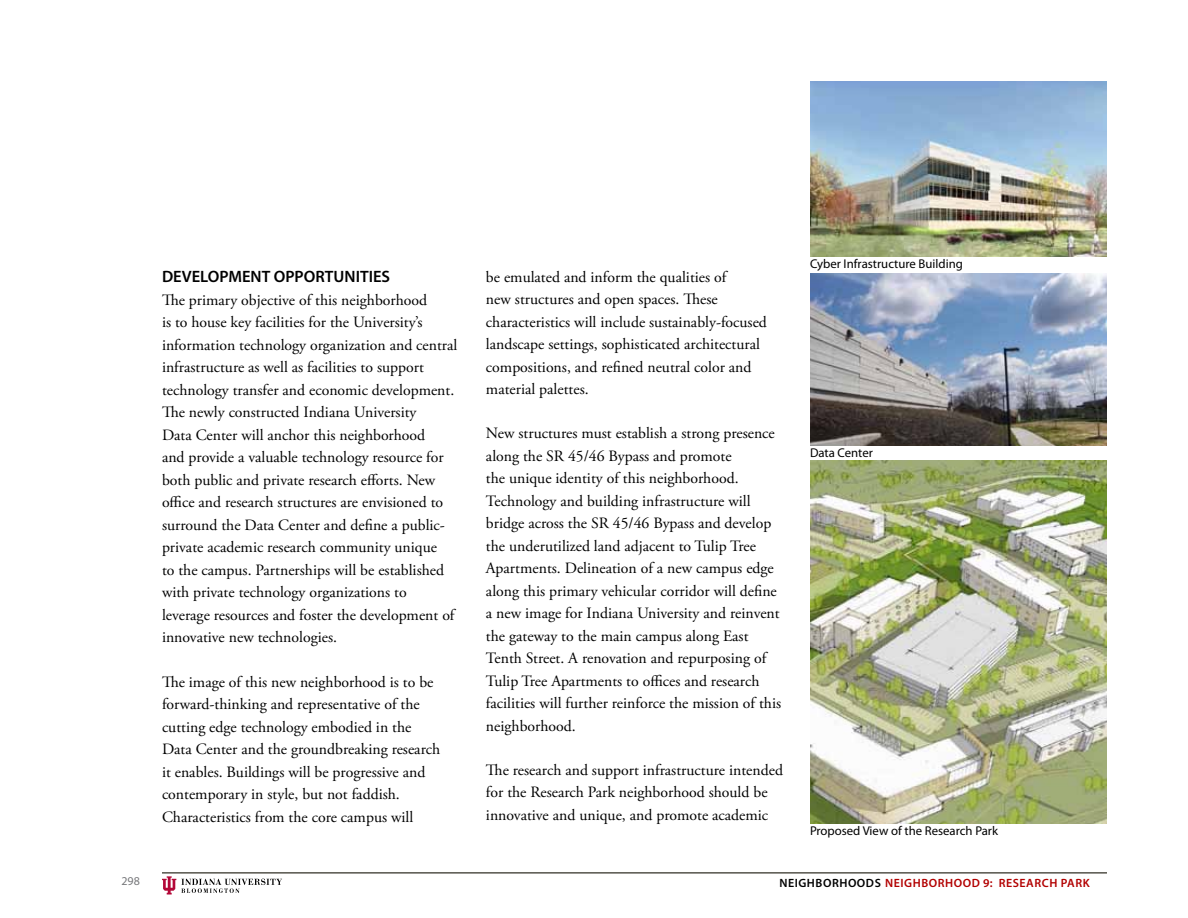
<style>
.page{position:relative;width:1188px;height:918px;background:#fff}
.page>*{position:absolute;margin:0;border:0;box-sizing:border-box;transform-origin:0 0}
.t1{font:600 16.5px "Myriad Pro";color:#000}
.t2{font:15.75px/22.5px "Adobe Garamond Pro";color:#000}
.t3{font:12.75px "Myriad Pro";color:#000}
.t4{font:600 12px "Myriad Pro";letter-spacing:.045em;color:#b20000}
.t5{font:600 12px "Myriad Pro";color:#000}
.t6{font:12px "Myriad Pro";color:#77787b}
</style>
<div class="page">
<hr style="left:162px;top:872px;width:945px;height:2px;background:#54534a">
<svg style="left:162px;top:876px;width:120px;height:19px"></svg>
<img style="left:811px;top:81px;width:296px;height:175px">
<img style="left:810px;top:460px;width:297px;height:364px">
<img style="left:810px;top:273px;width:296px;height:173px">
<p class="t1" style="left:162px;top:266px;width:230px">DEVELOPMENT OPPORTUNITIES</p>
<p class="t2" style="left:162px;top:289px;width:297px">The primary objective of this neighborhood<br>is to house key facilities for the University’s information technology organization and central infrastructure as well as facilities to support technology transfer and economic development.<br>The newly constructed Indiana University<br>Data Center will anchor this neighborhood<br>and provide a valuable technology resource for both public and private research efforts. New office and research structures are envisioned to surround the Data Center and define a public&shy;private academic research community unique<br>to the campus. Partnerships will be established with private technology organizations to leverage resources and foster the development of innovative new technologies.</p>
<p class="t2" style="left:162px;top:671px;width:280px">The image of this new neighborhood is to be forward-thinking and representative of the cutting edge technology embodied in the Data Center and the groundbreaking research it enables. Buildings will be progressive and contemporary in style, but not faddish.<br>Characteristics from the core campus will</p>
<p class="t2" style="left:486px;top:266px;width:282px">be emulated and inform the qualities of<br>new structures and open spaces. These characteristics will include sustainably-focused landscape settings, sophisticated architectural compositions, and refined neutral color and material palettes.</p>
<p class="t2" style="left:486px;top:423px;width:297px">New structures must establish a strong presence along the SR 45/46 Bypass and promote<br>the unique identity of this neighborhood.<br>Technology and building infrastructure will bridge across the SR 45/46 Bypass and develop the underutilized land adjacent to Tulip Tree Apartments. Delineation of a new campus edge along this primary vehicular corridor will define a new image for Indiana University and reinvent the gateway to the main campus along East Tenth Street. A renovation and repurposing of Tulip Tree Apartments to offices and research facilities will further reinforce the mission of this neighborhood.</p>
<p class="t2" style="left:486px;top:759px;width:299px">The research and support infrastructure intended for the Research Park neighborhood should be innovative and unique, and promote academic</p>
<p class="t3" style="left:810px;top:256px;width:154px">Cyber Infrastructure Building</p>
<p class="t3" style="left:810px;top:445px;width:65px">Data Center</p>
<p class="t3" style="left:810px;top:823px;width:190px">Proposed View of the Research Park</p>
<p class="t6" style="left:122px;top:875px;width:20px">298</p>
<p class="t5" style="left:779px;top:875px;width:9px">NEIGHBORHOODS</p>
<p class="t4" style="left:885px;top:875px;width:206px">NEIGHBORHOOD 9: RESEARCH PARK</p>
</div>
